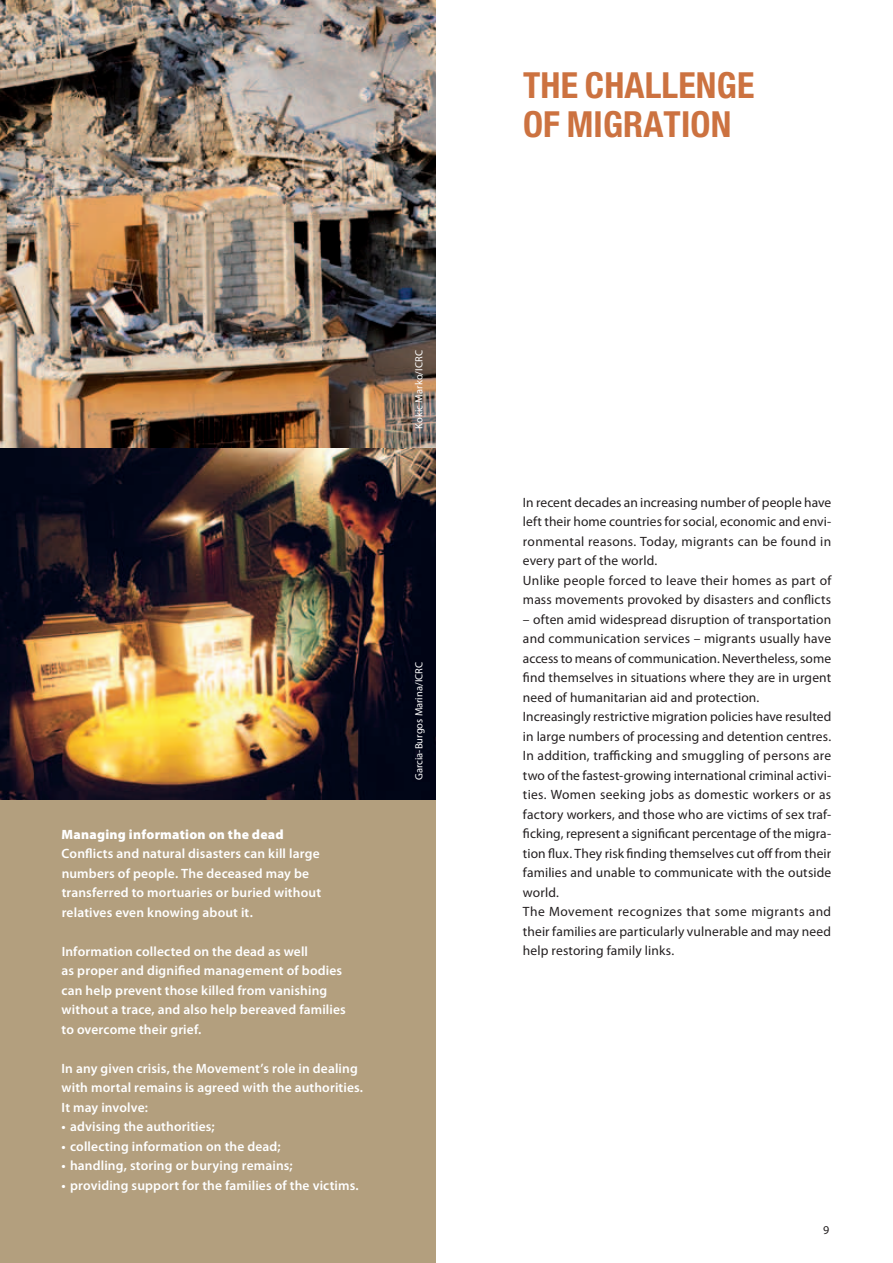
<style>
.page{position:relative;width:893px;height:1263px;background:#fff}
.page>*{position:absolute;margin:0;border:0;box-sizing:border-box;transform-origin:0 0}
.t1{font:700 condensed 36px/39px "Helvetica Neue";letter-spacing:.005em;color:#cc7240}
.t2{font:13.5px/19.5px "Myriad Pro";letter-spacing:.01em;color:#231f20}
.t3{font:600 13.5px/19.5px "Myriad Pro";letter-spacing:.01em;color:#fff}
.t4{font:900 13.5px "Myriad Pro";letter-spacing:.015em;color:#fff}
.t5{font:12px "Myriad Pro";color:#231f20}
.t6{font:10.5px "Myriad Pro";color:#fff}
</style>
<div class="page">
<div style="left:0;top:448px;width:436px;height:815px;background:#b39f7e"></div>
<img style="left:0;top:0;width:436px;height:800px">
<p class="t6" style="left:412px;top:429px;width:80px;rotate:-90deg">Kokic Marko/ICRC</p>
<p class="t4" style="left:62px;top:825px;width:224px">Managing information on the dead</p>
<p class="t3" style="left:62px;top:843px;width:261px">Conflicts and natural disasters can kill large numbers of people. The deceased may be transferred to mortuaries or buried without relatives even knowing about it.</p>
<p class="t3" style="left:62px;top:941px;width:286px">Information collected on the dead as well<br>as proper and dignified management of bodies can help prevent those killed from vanishing without a trace, and also help bereaved families to overcome their grief.</p>
<p class="t3" style="left:62px;top:1058px;width:303px">In any given crisis, the Movement’s role in dealing with mortal remains is agreed with the authorities.<br>It may involve:</p>
<p class="t3" style="left:62px;top:1116px;width:155px">• advising the authorities;</p>
<p class="t3" style="left:62px;top:1136px;width:221px">• collecting information on the dead;</p>
<p class="t3" style="left:62px;top:1155px;width:233px">• handling, storing or burying remains;</p>
<p class="t3" style="left:62px;top:1175px;width:299px">• providing support for the families of the victims.</p>
<p class="t6" style="left:412px;top:780px;width:120px;rotate:-90deg">Garcia-Burgos Marina/ICRC</p>
<h1 class="t1" style="left:523px;top:65px;width:233px">THE CHALLENGE<br>OF MIGRATION</h1>
<p class="t2" style="left:523px;top:492px;width:310px">In recent decades an increasing number of people have left their home countries for social, economic and envi&shy;ronmental reasons. Today, migrants can be found in every part of the world.<br>Unlike people forced to leave their homes as part of mass movements provoked by disasters and conflicts</p>
<p class="t2" style="left:523px;top:609px;width:310px">– often amid widespread disruption of transportation and communication services – migrants usually have access to means of communication. Nevertheless, some find themselves in situations where they are in urgent need of humanitarian aid and protection.<br>Increasingly restrictive migration policies have resulted in large numbers of processing and detention centres.<br>In addition, trafficking and smuggling of persons are two of the fastest-growing international criminal activi&shy;ties. Women seeking jobs as domestic workers or as factory workers, and those who are victims of sex traf&shy;ficking, represent a significant percentage of the migra&shy;tion flux. They risk finding themselves cut off from their families and unable to communicate with the outside world.<br>The Movement recognizes that some migrants and their families are particularly vulnerable and may need help restoring family links.</p>
<p class="t5" style="left:823px;top:1222px;width:8px">9</p>
</div>
